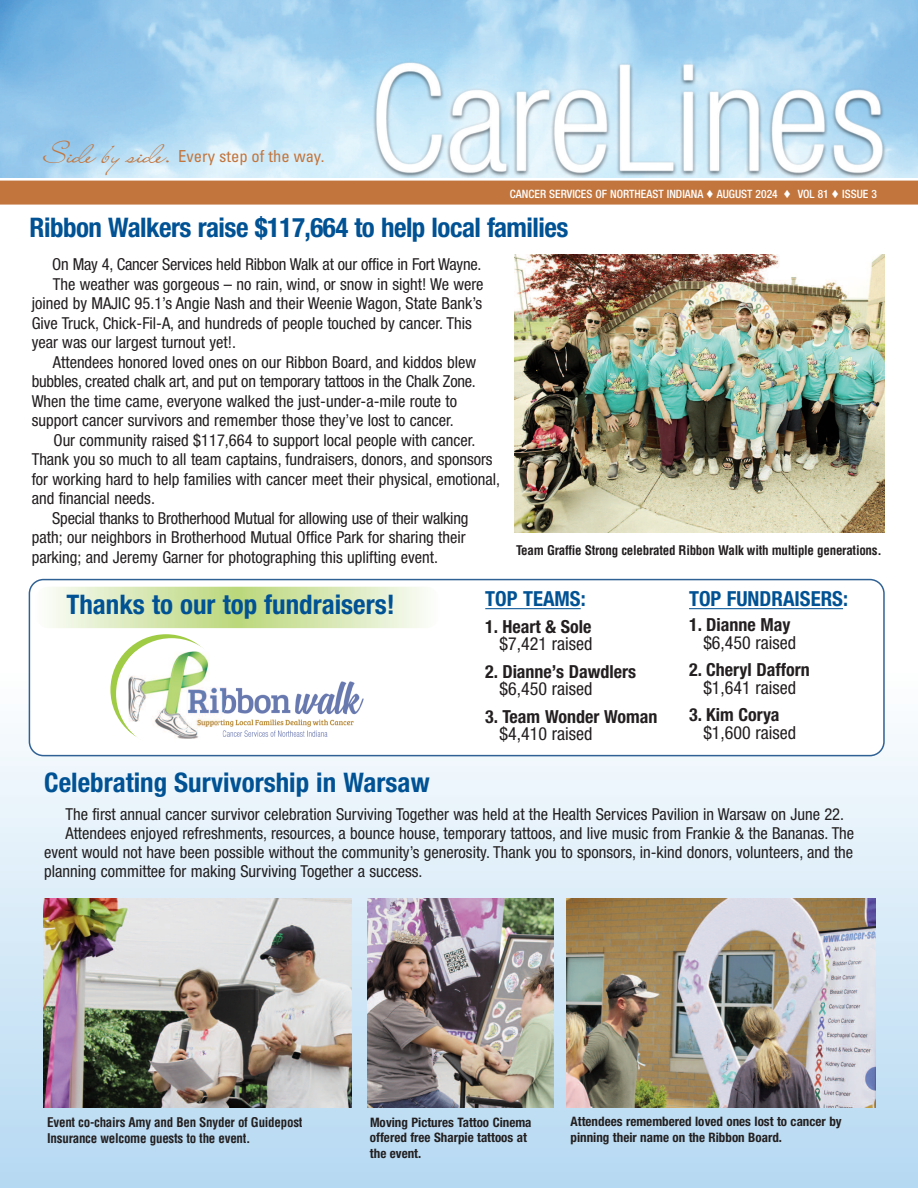
<style>
.page{position:relative;width:918px;height:1188px;background:#fff}
.page>*{position:absolute;margin:0;border:0;box-sizing:border-box;transform-origin:0 0}
.t1{font:700 condensed 27px "Helvetica Neue";color:#005294}
.t2{font:700 condensed 27px "Helvetica Neue";letter-spacing:-.02em;color:#005294}
.t3{font:700 condensed 20.7px "Helvetica Neue";color:#005294}
.t4{font:700 condensed 18px "Helvetica Neue";color:#231f20}
.t5{font:condensed 18px "Helvetica Neue";color:#231f20}
.t6{font:condensed 16.5px "Helvetica Neue";color:#231f20}
.t7{font:condensed 16.5px "Univers";color:#c2753d}
.t8{font:700 condensed 13.05px/15.6px "Helvetica Neue";color:#231f20}
.t9{font:700 condensed 13.05px/15.6px "Helvetica";letter-spacing:-.02em;color:#231f20}
.t10{font:500 condensed 11.55px "Helvetica Neue";color:#fff}
.s1{font-family:"Lainie Day SH";font-stretch:normal;font-size:29.85px}
</style>
<div class="page">
<div style="left:0;top:669px;width:918px;height:519px;background:linear-gradient(to bottom,#fcfdfe,#b4d7ef)"></div>
<img style="left:0;top:0;width:918px;height:177px">
<div style="left:0;top:181px;width:918px;height:24px;background:#c2753d"></div>
<svg style="left:29px;top:579px;width:856px;height:177px"></svg>
<svg style="left:110px;top:634px;width:112px;height:111px"></svg>
<div style="left:116px;top:638px;width:111px;height:111px;background:#fff;border-radius:50%"></div>
<img style="left:128px;top:652px;width:99px;height:87px">
<hr style="left:689px;top:608px;width:154px;height:1px;background:#005294">
<img style="left:515px;top:255px;width:370px;height:278px">
<img style="left:44px;top:899px;width:308px;height:208px">
<img style="left:35px;top:587px;width:404px;height:41px">
<hr style="left:485px;top:608px;width:96px;height:1px;background:#005294">
<img style="left:567px;top:899px;width:308px;height:208px">
<img style="left:367px;top:899px;width:186px;height:208px">
<p class="t7" style="left:44px;top:150px;width:282px"><span class="s1">Side by side.</span> Every step of the way.</p>
<p class="t10" style="left:510px;top:190px;width:368px">CANCER SERVICES OF NORTHEAST INDIANA ♦ AUGUST 2024 ♦ VOL 81 ♦ ISSUE 3</p>
<h1 class="t2" style="left:30px;top:218px;width:540px">Ribbon Walkers raise $117,664 to help local families</h1>
<p class="t6" style="left:52px;top:258px;width:431px">On May 4, Cancer Services held Ribbon Walk at our office in Fort Wayne.</p>
<p class="t6" style="left:53px;top:278px;width:432px">The weather was gorgeous – no rain, wind, or snow in sight! We were</p>
<p class="t6" style="left:32px;top:297px;width:452px">joined by MAJIC 95.1’s Angie Nash and their Weenie Wagon, State Bank’s</p>
<p class="t6" style="left:32px;top:317px;width:442px">Give Truck, Chick-Fil-A, and hundreds of people touched by cancer. This</p>
<p class="t6" style="left:32px;top:336px;width:206px">year was our largest turnout yet!.</p>
<p class="t6" style="left:53px;top:356px;width:425px">Attendees honored loved ones on our Ribbon Board, and kiddos blew</p>
<p class="t6" style="left:32px;top:375px;width:446px">bubbles, created chalk art, and put on temporary tattoos in the Chalk Zone.</p>
<p class="t6" style="left:32px;top:395px;width:427px">When the time came, everyone walked the just-under-a-mile route to</p>
<p class="t6" style="left:32px;top:414px;width:424px">support cancer survivors and remember those they’ve lost to cancer.</p>
<p class="t6" style="left:53px;top:434px;width:424px">Our community raised $117,664 to support local people with cancer.</p>
<p class="t6" style="left:32px;top:453px;width:462px">Thank you so much to all team captains, fundraisers, donors, and sponsors</p>
<p class="t6" style="left:32px;top:473px;width:470px">for working hard to help families with cancer meet their physical, emotional,</p>
<p class="t6" style="left:32px;top:492px;width:125px">and financial needs.</p>
<p class="t6" style="left:52px;top:512px;width:418px">Special thanks to Brotherhood Mutual for allowing use of their walking</p>
<p class="t6" style="left:32px;top:531px;width:436px">path; our neighbors in Brotherhood Mutual Office Park for sharing their</p>
<p class="t6" style="left:32px;top:551px;width:408px">parking; and Jeremy Garner for photographing this uplifting event.</p>
<p class="t9" style="left:516px;top:543px;width:367px">Team Graffie Strong celebrated Ribbon Walk with multiple generations.</p>
<h1 class="t1" style="left:67px;top:595px;width:330px">Thanks to our top fundraisers!</h1>
<p class="t3" style="left:485px;top:592px;width:102px">TOP TEAMS:</p>
<p class="t4" style="left:485px;top:620px;width:108px">1. Heart &amp; Sole</p>
<p class="t5" style="left:500px;top:637px;width:94px">$7,421 raised</p>
<p class="t4" style="left:485px;top:665px;width:152px">2. Dianne’s Dawdlers</p>
<p class="t5" style="left:500px;top:682px;width:94px">$6,450 raised</p>
<p class="t4" style="left:485px;top:710px;width:174px">3. Team Wonder Woman</p>
<p class="t5" style="left:500px;top:727px;width:94px">$4,410 raised</p>
<h1 class="t1" style="left:44px;top:772px;width:387px">Celebrating Survivorship in Warsaw</h1>
<p class="t6" style="left:65px;top:809px;width:780px">The first annual cancer survivor celebration Surviving Together was held at the Health Services Pavilion in Warsaw on June 22.</p>
<p class="t6" style="left:65px;top:827px;width:790px">Attendees enjoyed refreshments, resources, a bounce house, temporary tattoos, and live music from Frankie &amp; the Bananas. The</p>
<p class="t6" style="left:44px;top:846px;width:811px">event would not have been possible without the community’s generosity. Thank you to sponsors, in-kind donors, volunteers, and the</p>
<p class="t6" style="left:44px;top:865px;width:380px">planning committee for making Surviving Together a success.</p>
<p class="t3" style="left:689px;top:592px;width:160px">TOP FUNDRAISERS:</p>
<p class="t4" style="left:689px;top:619px;width:103px">1. Dianne May</p>
<p class="t5" style="left:703px;top:636px;width:94px">$6,450 raised</p>
<p class="t4" style="left:689px;top:664px;width:122px">2. Cheryl Dafforn</p>
<p class="t5" style="left:703px;top:681px;width:94px">$1,641 raised</p>
<p class="t4" style="left:689px;top:709px;width:92px">3. Kim Corya</p>
<p class="t5" style="left:703px;top:726px;width:94px">$1,600 raised</p>
<p class="t9" style="left:47px;top:1115px;width:257px">Event co-chairs Amy and Ben Snyder of Guidepost<br>Insurance welcome guests to the event.</p>
<p class="t8" style="left:370px;top:1115px;width:163px">Moving Pictures Tattoo Cinema offered free Sharpie tattoos at the event.</p>
<p class="t8" style="left:571px;top:1115px;width:273px">Attendees remembered loved ones lost to cancer by pinning their name on the Ribbon Board.</p>
</div>
